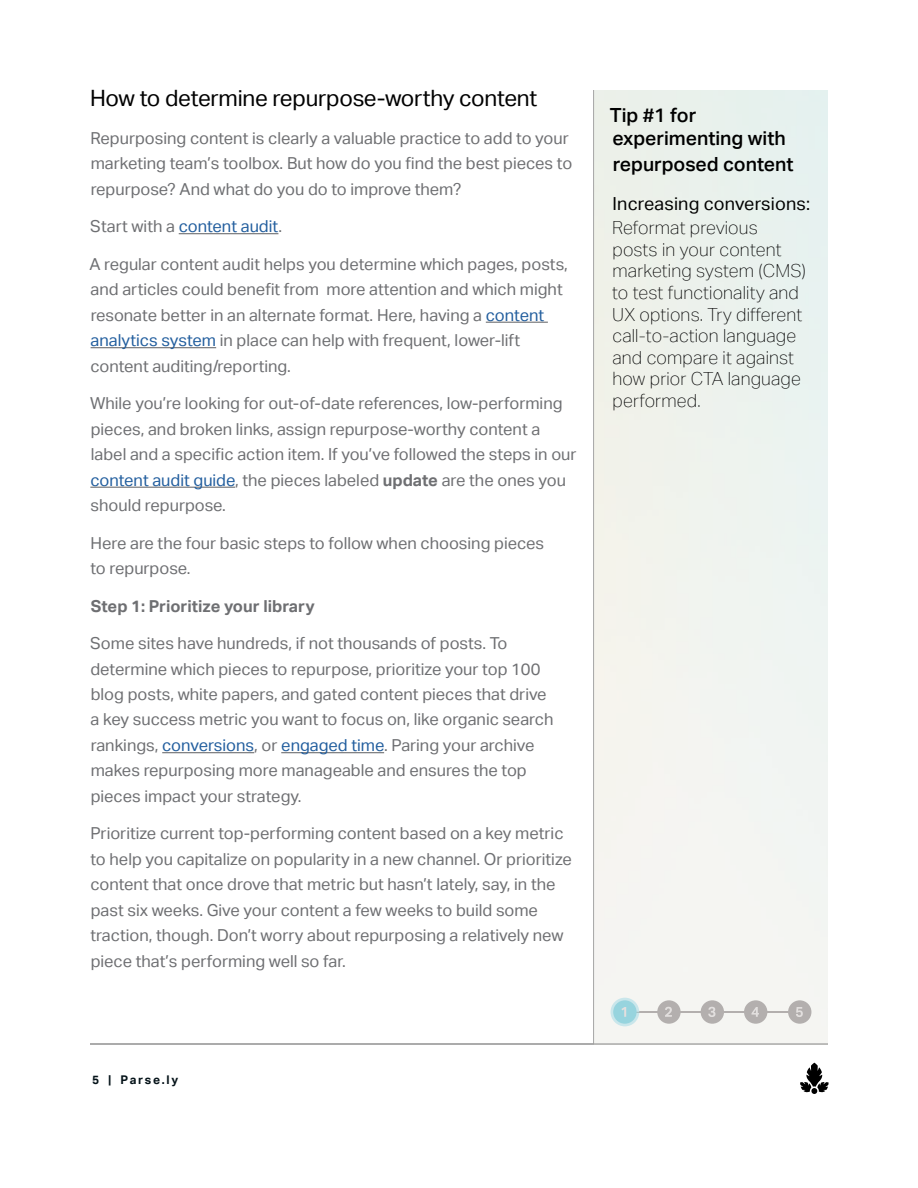
<style>
.page{position:relative;width:918px;height:1188px;background:#fff}
.page>*{position:absolute;margin:0;border:0;box-sizing:border-box;transform-origin:0 0}
.t1{font:22.5px "Aktiv Grotesk";letter-spacing:-.01em;color:#000}
.t2{font:500 19.5px/23.4px "Aktiv Grotesk";color:#000}
.t3{font:100 18px/21.6px "Aktiv Grotesk";letter-spacing:.01em;color:#000}
.t4{font:18px "Aktiv Grotesk";letter-spacing:.01em;color:#000}
.t5{font:16.5px/25.5px "Aktiv Grotesk";color:#6e6f72}
.t6{font:700 16.5px "Aktiv Grotesk";color:#6e6f72}
.t7{font:16.5px "Aktiv Grotesk";color:#225e9e}
.t8{font:700 12px "Aktiv Grotesk";letter-spacing:.14em;color:#051319}
.s1{color:#6e6f72}
.s2{color:#225e9e}
.s3{font-weight:700}
</style>
<div class="page">
<svg style="left:800px;top:1063px;width:29px;height:31px"></svg>
<hr style="left:593px;top:90px;width:1px;height:954px;background:#a0a0a0">
<hr style="left:179px;top:233px;width:99px;height:1px;background:#6e6f72">
<hr style="left:486px;top:322px;width:62px;height:1px;background:#6e6f72">
<hr style="left:91px;top:347px;width:125px;height:1px;background:#6e6f72">
<hr style="left:90px;top:487px;width:145px;height:1px;background:#6e6f72">
<hr style="left:162px;top:752px;width:92px;height:1px;background:#6e6f72">
<hr style="left:281px;top:752px;width:103px;height:1px;background:#6e6f72">
<hr style="left:632px;top:1012px;width:159px;height:1px;background:#b3afae">
<div style="left:611px;top:998px;width:28px;height:28px;background:#c9e6eb;border-radius:14px"></div>
<div style="left:613px;top:1000px;width:24px;height:24px;background:#97d4de;border-radius:50%"></div>
<svg style="left:621px;top:1007px;width:5px;height:10px"></svg>
<div style="left:657px;top:1000px;width:24px;height:24px;background:#b3afae;border-radius:50%"></div>
<svg style="left:665px;top:1007px;width:7px;height:10px"></svg>
<div style="left:701px;top:1000px;width:23px;height:24px;background:#b3afae;border-radius:50%"></div>
<svg style="left:708px;top:1007px;width:7px;height:10px"></svg>
<div style="left:744px;top:1000px;width:23px;height:24px;background:#b3afae;border-radius:50%"></div>
<svg style="left:751px;top:1007px;width:8px;height:10px"></svg>
<div style="left:788px;top:1000px;width:23px;height:24px;background:#b3afae;border-radius:50%"></div>
<svg style="left:796px;top:1007px;width:7px;height:10px"></svg>
<hr style="left:90px;top:1044px;width:738px;height:1px;background:#a0a0a0">
<h1 class="t1" style="left:90px;top:85px;width:449px">How to determine repurpose-worthy content</h1>
<p class="t5" style="left:90px;top:125px;width:483px">Repurposing content is clearly a valuable practice to add to your marketing team’s toolbox. But how do you find the best pieces to repurpose? And what do you do to improve them?</p>
<p class="t7" style="left:90px;top:217px;width:193px"><span class="s1">Start with a</span> content audit<span class="s1">.</span></p>
<p class="t5" style="left:89px;top:251px;width:480px">A regular content audit helps you determine which pages, posts, and articles could benefit from more attention and which might resonate better in an alternate format. Here, having a <span class="s2">content analytics system</span> in place can help with frequent, lower-lift content auditing/reporting.</p>
<p class="t5" style="left:90px;top:391px;width:488px">While you’re looking for out-of-date references, low-performing pieces, and broken links, assign repurpose-worthy content a label and a specific action item. If you’ve followed the steps in our <span class="s2">content audit guide</span>, the pieces labeled <span class="s3">update</span> are the ones you should repurpose.</p>
<p class="t5" style="left:90px;top:530px;width:455px">Here are the four basic steps to follow when choosing pieces to repurpose.</p>
<p class="t6" style="left:91px;top:596px;width:225px">Step 1: Prioritize your library</p>
<p class="t5" style="left:90px;top:631px;width:465px">Some sites have hundreds, if not thousands of posts. To determine which pieces to repurpose, prioritize your top 100 blog posts, white papers, and gated content pieces that drive a key success metric you want to focus on, like organic search rankings, <span class="s2">conversions</span>, or <span class="s2">engaged time</span>. Paring your archive makes repurposing more manageable and ensures the top pieces impact your strategy.</p>
<p class="t5" style="left:90px;top:821px;width:483px">Prioritize current top-performing content based on a key metric to help you capitalize on popularity in a new channel. Or prioritize content that once drove that metric but hasn’t lately, say, in the past six weeks. Give your content a few weeks to build some traction, though. Don’t worry about repurposing a relatively new piece that’s performing well so far.</p>
<p class="t2" style="left:610px;top:103px;width:177px">Tip #1 for experimenting with</p>
<p class="t2" style="left:613px;top:152px;width:182px">repurposed content</p>
<p class="t4" style="left:613px;top:193px;width:199px">Increasing conversions:</p>
<p class="t3" style="left:612px;top:217px;width:195px">Reformat previous posts in your content marketing system (CMS) to test functionality and<br>UX options. Try different call-to-action language and compare it against how prior CTA language performed.</p>
<p class="t8" style="left:92px;top:1073px;width:87px">5 | Parse.ly</p>
</div>
